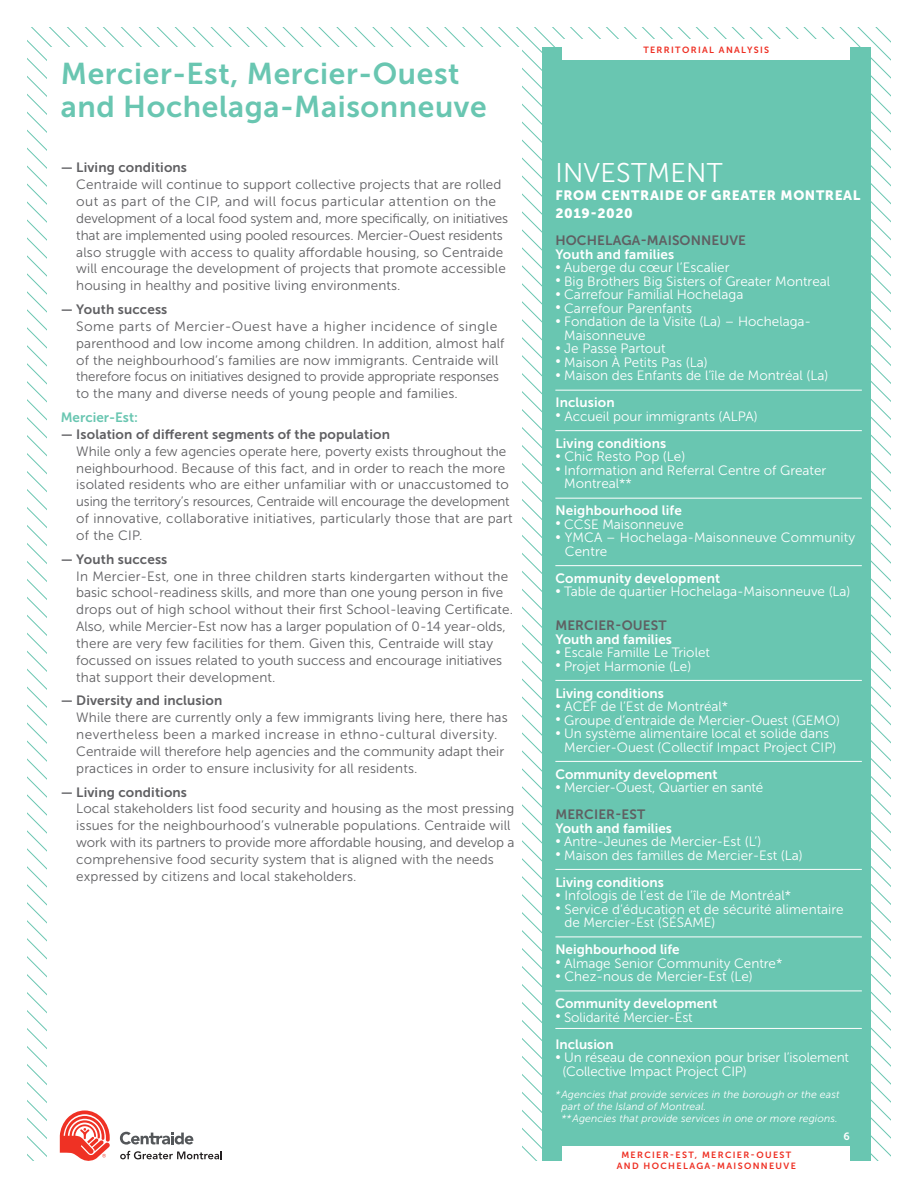
<style>
.page{position:relative;width:918px;height:1188px;background:#fff}
.page>*{position:absolute;margin:0;border:0;box-sizing:border-box;transform-origin:0 0}
.Grand-titre{font:30px/33px "Museo Sans 700";letter-spacing:.02em;color:#69c6b1}
.SOUS-Titre{font:27px "Museo Sans 300";letter-spacing:.01em;color:#fff}
.Texte_Courant{font:13.5px/16.8px "Museo Sans 300";letter-spacing:.01em;color:#5f5f62}
.Sous-titre_BANDE_Dro{font:13.5px/13.5px "Museo Sans 300";color:#fff}
.Sous-titre_BANDE_Dro-2{font:13.5px "Museo Sans 700";color:#fff}
.SOUS-Titre-2{font:13.5px "Museo Sans 700";color:#fff}
.SOUS-Titre-3{font:13.5px "Museo Sans 700";letter-spacing:.01em;color:#5f5f62}
.SOUS-Titre-4{font:13.5px/18px "Museo Sans 900";letter-spacing:.045em;color:#fff}
.sous-sous_titre{font:13.5px "Museo Sans 700";color:#69c6b1}
.t1{font:italic 10.5px/12px "Museo Sans 300";letter-spacing:.01em;color:#fff}
.SOUS-Titre-5{font:10.5px "Museo Sans 700";color:#fff}
.t2{font:9px/10.8px "Museo Sans 700";letter-spacing:.15em;color:#ee2e22;text-align:center}
.s1{font-family:"Museo Sans 700"}
</style>
<div class="page">
<svg style="left:721px;top:27px;width:170px;height:630px"></svg>
<div style="left:542px;top:47px;width:329px;height:1114px;background:#69c6b1"></div>
<div style="left:563px;top:40px;width:287px;height:20px;background:#fff"></div>
<hr style="left:555px;top:390px;width:307px;height:1px;background:#fff">
<hr style="left:555px;top:430px;width:307px;height:1px;background:#fff">
<hr style="left:555px;top:498px;width:307px;height:1px;background:#fff">
<hr style="left:555px;top:565px;width:307px;height:1px;background:#fff">
<hr style="left:555px;top:680px;width:307px;height:1px;background:#fff">
<hr style="left:555px;top:761px;width:307px;height:1px;background:#fff">
<hr style="left:555px;top:869px;width:307px;height:1px;background:#fff">
<hr style="left:555px;top:937px;width:307px;height:1px;background:#fff">
<hr style="left:555px;top:991px;width:307px;height:1px;background:#fff">
<hr style="left:555px;top:1028px;width:307px;height:1px;background:#fff">
<svg style="left:60px;top:1110px;width:50px;height:51px"></svg>
<svg style="left:120px;top:1132px;width:73px;height:13px"></svg>
<svg style="left:120px;top:1151px;width:102px;height:8px"></svg>
<div style="left:563px;top:1146px;width:287px;height:28px;background:#fff"></div>
<p class="Grand-titre" style="left:61px;top:57px;width:428px">Mercier-Est, Mercier-Ouest and Hochelaga-Maisonneuve</p>
<p class="Texte_Courant" style="left:76px;top:159px;width:433px;text-indent:-16px"><span class="s1">— Living conditions<br></span>Centraide will continue to support collective projects that are rolled out as part of the CIP, and will focus particular attention on the development of a local food system and, more specifically, on initiatives that are implemented using pooled resources. Mercier-Ouest residents also struggle with access to quality affordable housing, so Centraide will encourage the development of projects that promote accessible housing in healthy and positive living environments.</p>
<p class="Texte_Courant" style="left:76px;top:301px;width:430px;text-indent:-16px"><span class="s1">— Youth success<br></span>Some parts of Mercier-Ouest have a higher incidence of single parenthood and low income among children. In addition, almost half of the neighbourhood’s families are now immigrants. Centraide will therefore focus on initiatives designed to provide appropriate responses to the many and diverse needs of young people and families.</p>
<p class="sous-sous_titre" style="left:61px;top:410px;width:79px">Mercier-Est:</p>
<p class="Texte_Courant" style="left:76px;top:426px;width:438px;text-indent:-16px"><span class="s1">— Isolation of different segments of the population<br></span>While only a few agencies operate here, poverty exists throughout the neighbourhood. Because of this fact, and in order to reach the more isolated residents who are either unfamiliar with or unaccustomed to using the territory’s resources, Centraide will encourage the development of innovative, collaborative initiatives, particularly those that are part of the CIP.</p>
<p class="Texte_Courant" style="left:76px;top:551px;width:438px;text-indent:-16px"><span class="s1">— Youth success<br></span>In Mercier-Est, one in three children starts kindergarten without the basic school-readiness skills, and more than one young person in five drops out of high school without their first School-leaving Certificate.<br>Also, while Mercier-Est now has a larger population of 0-14 year-olds, there are very few facilities for them. Given this, Centraide will stay focussed on issues related to youth success and encourage initiatives that support their development.</p>
<p class="Texte_Courant" style="left:76px;top:692px;width:433px;text-indent:-16px"><span class="s1">— Diversity and inclusion<br></span>While there are currently only a few immigrants living here, there has nevertheless been a marked increase in ethno-cultural diversity.<br>Centraide will therefore help agencies and the community adapt their practices in order to ensure inclusivity for all residents.</p>
<p class="Texte_Courant" style="left:76px;top:784px;width:440px;text-indent:-16px"><span class="s1">— Living conditions<br></span>Local stakeholders list food security and housing as the most pressing issues for the neighbourhood’s vulnerable populations. Centraide will work with its partners to provide more affordable housing, and develop a comprehensive food security system that is aligned with the needs expressed by citizens and local stakeholders.</p>
<p class="t2" style="left:643px;top:45px;width:127px">TERRITORIAL ANALYSIS</p>
<p class="SOUS-Titre" style="left:555px;top:158px;width:169px">INVESTMENT</p>
<p class="SOUS-Titre-4" style="left:555px;top:186px;width:307px">FROM CENTRAIDE OF GREATER MONTREAL<br>2019-2020</p>
<p class="SOUS-Titre-3" style="left:555px;top:233px;width:192px">HOCHELAGA-MAISONNEUVE</p>
<p class="SOUS-Titre-2" style="left:555px;top:247px;width:120px">Youth and families</p>
<p class="Sous-titre_BANDE_Dro" style="left:555px;top:261px;width:176px">• Auberge du cœur l’Escalier</p>
<p class="Sous-titre_BANDE_Dro" style="left:555px;top:274px;width:276px">• Big Brothers Big Sisters of Greater Montreal</p>
<p class="Sous-titre_BANDE_Dro" style="left:555px;top:288px;width:189px">• Carrefour Familial Hochelaga</p>
<p class="Sous-titre_BANDE_Dro" style="left:555px;top:301px;width:138px">• Carrefour Parenfants</p>
<p class="Sous-titre_BANDE_Dro" style="left:564px;top:315px;width:249px;text-indent:-9px">• Fondation de la Visite (La) – Hochelaga-<br>Maisonneuve</p>
<p class="Sous-titre_BANDE_Dro" style="left:555px;top:342px;width:112px">• Je Passe Partout</p>
<p class="Sous-titre_BANDE_Dro" style="left:555px;top:355px;width:154px">• Maison À Petits Pas (La)</p>
<p class="Sous-titre_BANDE_Dro" style="left:555px;top:369px;width:274px">• Maison des Enfants de l’île de Montréal (La)</p>
<p class="Sous-titre_BANDE_Dro-2" style="left:555px;top:395px;width:61px">Inclusion</p>
<p class="Sous-titre_BANDE_Dro" style="left:555px;top:409px;width:204px">• Accueil pour immigrants (ALPA)</p>
<p class="Sous-titre_BANDE_Dro-2" style="left:555px;top:436px;width:112px">Living conditions</p>
<p class="Sous-titre_BANDE_Dro" style="left:555px;top:450px;width:131px">• Chic Resto Pop (Le)</p>
<p class="Sous-titre_BANDE_Dro" style="left:564px;top:463px;width:264px;text-indent:-9px">• Information and Referral Centre of Greater<br>Montreal**</p>
<p class="Sous-titre_BANDE_Dro-2" style="left:555px;top:503px;width:128px">Neighbourhood life</p>
<p class="Sous-titre_BANDE_Dro" style="left:555px;top:517px;width:130px">• CCSE Maisonneuve</p>
<p class="Sous-titre_BANDE_Dro" style="left:565px;top:531px;width:292px;text-indent:-9px">• YMCA – Hochelaga-Maisonneuve Community<br>Centre</p>
<p class="Sous-titre_BANDE_Dro-2" style="left:555px;top:571px;width:166px">Community development</p>
<p class="Sous-titre_BANDE_Dro" style="left:555px;top:585px;width:297px">• Table de quartier Hochelaga-Maisonneuve (La)</p>
<p class="SOUS-Titre-3" style="left:555px;top:618px;width:113px">MERCIER-OUEST</p>
<p class="SOUS-Titre-2" style="left:555px;top:631px;width:118px">Youth and families</p>
<p class="Sous-titre_BANDE_Dro" style="left:555px;top:646px;width:156px">• Escale Famille Le Triolet</p>
<p class="Sous-titre_BANDE_Dro" style="left:555px;top:659px;width:137px">• Projet Harmonie (Le)</p>
<p class="Sous-titre_BANDE_Dro-2" style="left:555px;top:685px;width:110px">Living conditions</p>
<p class="Sous-titre_BANDE_Dro" style="left:555px;top:700px;width:174px">• ACEF de l’Est de Montréal*</p>
<p class="Sous-titre_BANDE_Dro" style="left:555px;top:713px;width:286px">• Groupe d’entraide de Mercier-Ouest (GEMO)</p>
<p class="Sous-titre_BANDE_Dro" style="left:564px;top:727px;width:274px;text-indent:-9px">• Un système alimentaire local et solide dans<br>Mercier-Ouest (Collectif Impact Project CIP)</p>
<p class="Sous-titre_BANDE_Dro-2" style="left:555px;top:766px;width:164px">Community development</p>
<p class="Sous-titre_BANDE_Dro" style="left:555px;top:781px;width:210px">• Mercier-Ouest, Quartier en santé</p>
<p class="SOUS-Titre-3" style="left:555px;top:807px;width:91px">MERCIER-EST</p>
<p class="SOUS-Titre-2" style="left:555px;top:820px;width:118px">Youth and families</p>
<p class="Sous-titre_BANDE_Dro" style="left:555px;top:835px;width:207px">• Antre-Jeunes de Mercier-Est (L’)</p>
<p class="Sous-titre_BANDE_Dro" style="left:555px;top:848px;width:249px">• Maison des familles de Mercier-Est (La)</p>
<p class="Sous-titre_BANDE_Dro-2" style="left:555px;top:874px;width:110px">Living conditions</p>
<p class="Sous-titre_BANDE_Dro" style="left:555px;top:889px;width:237px">• Infologis de l’est de l’île de Montréal*</p>
<p class="Sous-titre_BANDE_Dro" style="left:564px;top:902px;width:281px;text-indent:-9px">• Service d’éducation et de sécurité alimentaire de Mercier-Est (SÉSAME)</p>
<p class="Sous-titre_BANDE_Dro-2" style="left:555px;top:942px;width:126px">Neighbourhood life</p>
<p class="Sous-titre_BANDE_Dro" style="left:555px;top:956px;width:229px">• Almage Senior Community Centre*</p>
<p class="Sous-titre_BANDE_Dro" style="left:555px;top:970px;width:199px">• Chez-nous de Mercier-Est (Le)</p>
<p class="Sous-titre_BANDE_Dro-2" style="left:555px;top:996px;width:164px">Community development</p>
<p class="Sous-titre_BANDE_Dro" style="left:555px;top:1010px;width:139px">• Solidarité Mercier-Est</p>
<p class="Sous-titre_BANDE_Dro-2" style="left:555px;top:1036px;width:60px">Inclusion</p>
<p class="Sous-titre_BANDE_Dro" style="left:562px;top:1051px;width:288px;text-indent:-7px">• Un réseau de connexion pour briser l’isolement (Collective Impact Project CIP)</p>
<p class="t1" style="left:561px;top:1088px;width:280px;text-indent:-6px">*Agencies that provide services in the borough or the east part of the Island of Montreal.<br>**Agencies that provide services in one or more regions.</p>
<p class="SOUS-Titre-5" style="left:844px;top:1130px;width:8px">6</p>
<p class="t2" style="left:617px;top:1150px;width:181px">MERCIER-EST, MERCIER-OUEST<br>AND HOCHELAGA-MAISONNEUVE</p>
</div>
